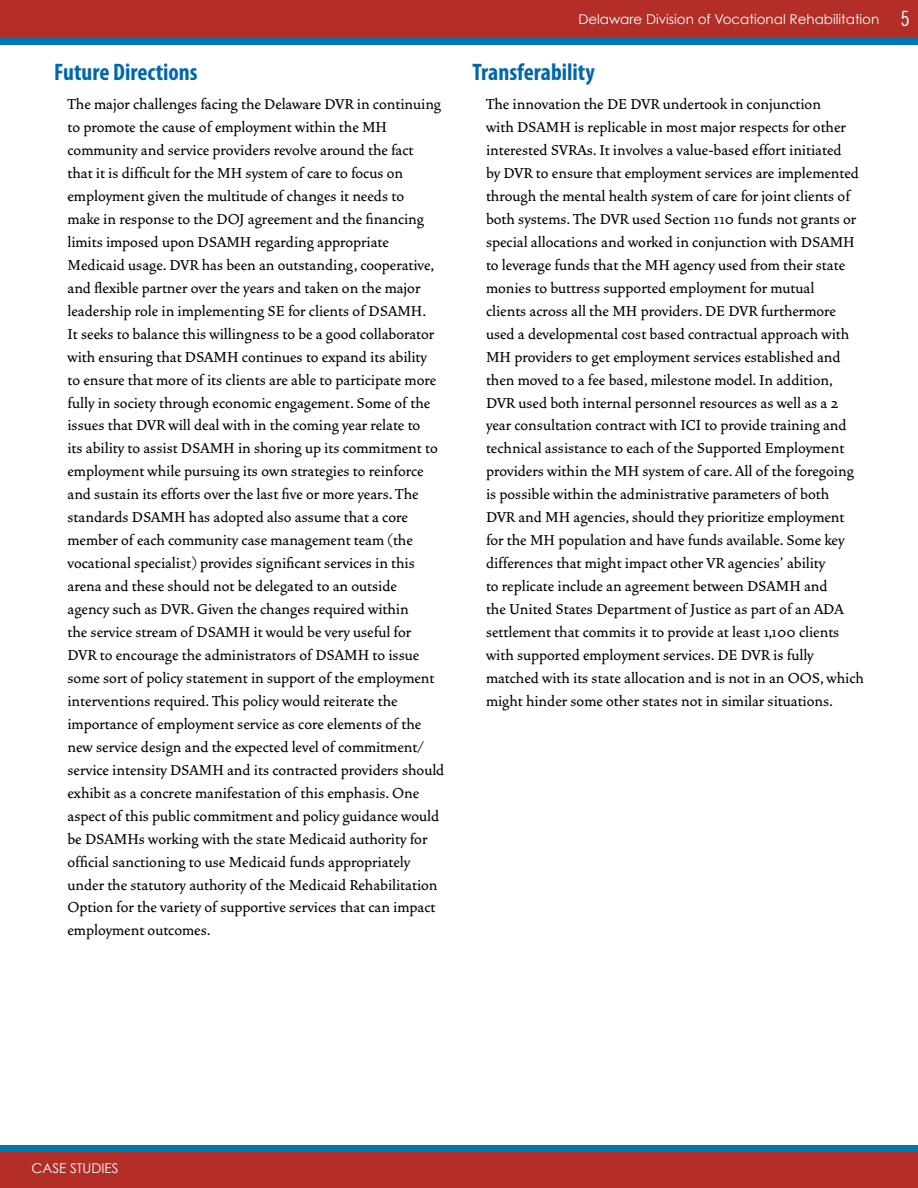
<style>
.page{position:relative;width:918px;height:1188px;background:#fff}
.page>*{position:absolute;margin:0;border:0;box-sizing:border-box;transform-origin:0 0}
.t1{font:700 condensed 24px "Myriad Pro";color:#0067ac}
.t2{font:500 18px/23px "Vendetta";color:#000}
.t3{font:13.5px "Century Gothic";color:#fff}
.s1{font-family:"Trade Gothic Cond Eighteen";font-size:21px}
</style>
<div class="page">
<div style="left:0;top:1146px;width:918px;height:12px;background:#0077b0"></div>
<div style="left:0;top:33px;width:918px;height:12px;background:#0077b0"></div>
<div style="left:0;top:0;width:918px;height:38px;background:#b32e27"></div>
<div style="left:0;top:1152px;width:918px;height:36px;background:#b32e27"></div>
<h1 class="t1" style="left:54px;top:58px;width:145px">Future Directions</h1>
<p class="t2" style="left:68px;top:93px;width:378px">The major challenges facing the Delaware DVR in continuing to promote the cause of employment within the MH community and service providers revolve around the fact<br>that it is difficult for the MH system of care to focus on employment given the multitude of changes it needs to<br>make in response to the DOJ agreement and the financing limits imposed upon DSAMH regarding appropriate Medicaid usage. DVR has been an outstanding, cooperative, and flexible partner over the years and taken on the major leadership role in implementing SE for clients of DSAMH.<br>It seeks to balance this willingness to be a good collaborator with ensuring that DSAMH continues to expand its ability<br>to ensure that more of its clients are able to participate more fully in society through economic engagement. Some of the issues that DVR will deal with in the coming year relate to<br>its ability to assist DSAMH in shoring up its commitment to employment while pursuing its own strategies to reinforce and sustain its efforts over the last five or more years. The standards DSAMH has adopted also assume that a core member of each community case management team (the vocational specialist) provides significant services in this arena and these should not be delegated to an outside<br>agency such as DVR. Given the changes required within<br>the service stream of DSAMH it would be very useful for DVR to encourage the administrators of DSAMH to issue some sort of policy statement in support of the employment interventions required. This policy would reiterate the importance of employment service as core elements of the new service design and the expected level of commitment/ service intensity DSAMH and its contracted providers should exhibit as a concrete manifestation of this emphasis. One aspect of this public commitment and policy guidance would be DSAMHs working with the state Medicaid authority for official sanctioning to use Medicaid funds appropriately under the statutory authority of the Medicaid Rehabilitation Option for the variety of supportive services that can impact employment outcomes.</p>
<p class="t3" style="left:578px;top:11px;width:333px">Delaware Division of Vocational Rehabilitation <span class="s1">5</span></p>
<h1 class="t1" style="left:472px;top:58px;width:124px">Transferability</h1>
<p class="t2" style="left:486px;top:93px;width:380px">The innovation the DE DVR undertook in conjunction<br>with DSAMH is replicable in most major respects for other interested SVRAs. It involves a value-based effort initiated<br>by DVR to ensure that employment services are implemented through the mental health system of care for joint clients of both systems. The DVR used Section 110 funds not grants or special allocations and worked in conjunction with DSAMH to leverage funds that the MH agency used from their state monies to buttress supported employment for mutual<br>clients across all the MH providers. DE DVR furthermore used a developmental cost based contractual approach with MH providers to get employment services established and then moved to a fee based, milestone model. In addition, DVR used both internal personnel resources as well as a 2 year consultation contract with ICI to provide training and technical assistance to each of the Supported Employment providers within the MH system of care. All of the foregoing is possible within the administrative parameters of both<br>DVR and MH agencies, should they prioritize employment for the MH population and have funds available. Some key differences that might impact other VR agencies’ ability<br>to replicate include an agreement between DSAMH and<br>the United States Department of Justice as part of an ADA settlement that commits it to provide at least 1,100 clients with supported employment services. DE DVR is fully matched with its state allocation and is not in an OOS, which might hinder some other states not in similar situations.</p>
<p class="t3" style="left:32px;top:1160px;width:89px">CASE STUDIES</p>
</div>
